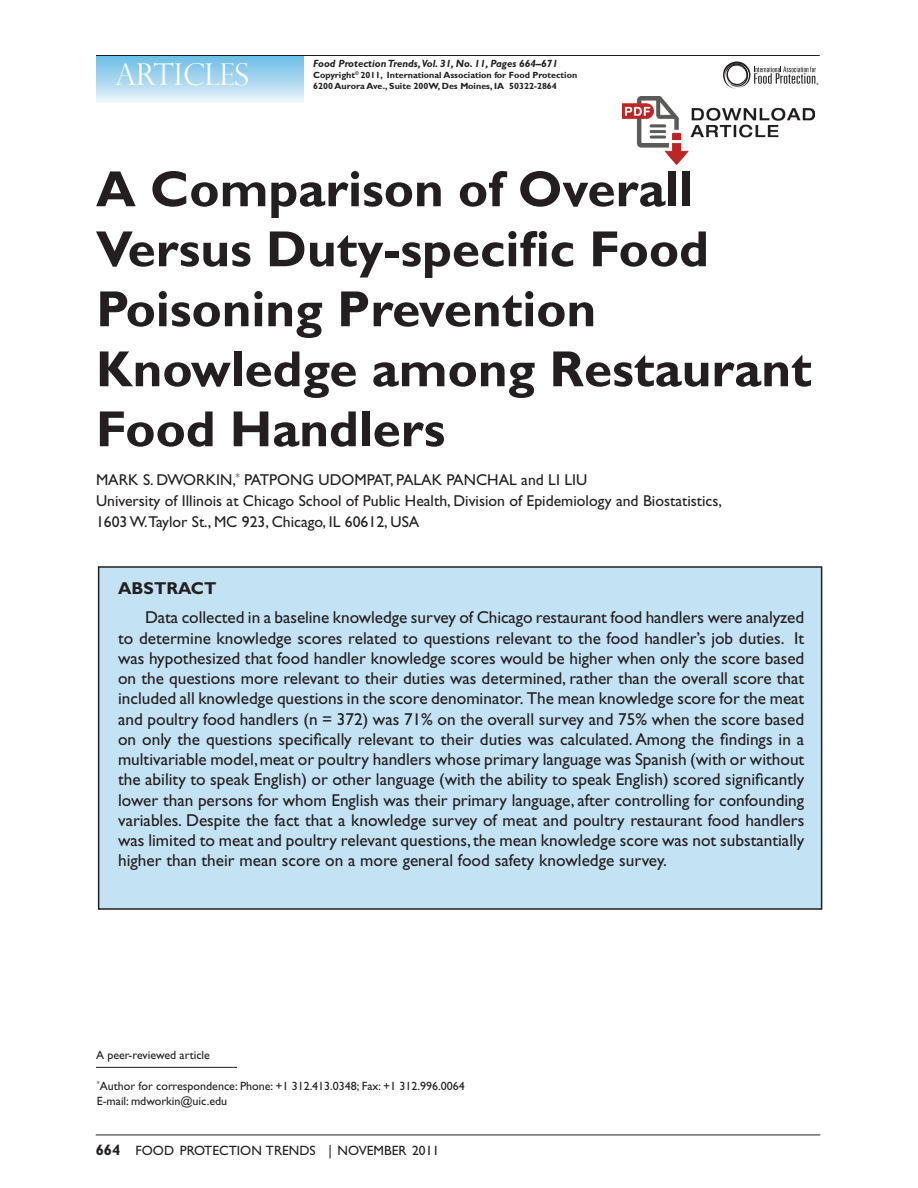
<style>
.page{position:relative;width:918px;height:1188px;background:#fff}
.page>*{position:absolute;margin:0;border:0;box-sizing:border-box;transform-origin:0 0}
.Headline{font:700 51px/60px "Gill Sans";color:#231f20}
.t1{font:300 30px "Perpetua Titling";color:#fff}
.Abstract_text{font:17.25px/20.2px "Gill Sans";color:#231f20;text-align:justify}
.Abstract_Head{font:700 17.25px "Gill Sans";color:#231f20}
.Author{font:15.75px/21px "Gill Sans";color:#231f20}
.Author-2{font:15.75px "Gill Sans";letter-spacing:-.02em;color:#231f20}
.t2{font:13.5px "Gill Sans";color:#231f20}
.Author-3{font:12px/15px "Gill Sans";color:#231f20}
.Abstract_text-2{font:12px "Gill Sans";color:#231f20}
.Subhead_2{font:italic 700 10.5px "Gill Sans";color:#231f20}
.Subhead_2-2{font:700 9px "Gill Sans";color:#231f20}
.s1{font-weight:700;font-size:15px}
</style>
<div class="page">
<hr style="left:96px;top:1135px;width:724px;height:1px;background:#231f20">
<svg style="left:723px;top:62px;width:96px;height:27px"></svg>
<hr style="left:96px;top:55px;width:724px;height:1px;background:#231f20">
<hr style="left:96px;top:1067px;width:141px;height:1px;background:#231f20">
<div style="left:99px;top:567px;width:723px;height:342px;background:#c3e2f3"></div>
<div style="left:98px;top:566px;width:724px;height:344px;border:2px solid #231f20"></div>
<img style="left:622px;top:97px;width:192px;height:67px">
<p class="t1" style="left:116px;top:56px;width:135px">ARTICLES</p>
<p class="Subhead_2" style="left:313px;top:58px;width:246px">Food Protection Trends, Vol. 31, No. 11, Pages 664–671</p>
<p class="Subhead_2-2" style="left:313px;top:70px;width:266px">Copyright<sup>©</sup> 2011, International Association for Food Protection</p>
<p class="Subhead_2-2" style="left:313px;top:80px;width:245px">6200 Aurora Ave., Suite 200W, Des Moines, IA 50322-2864</p>
<p class="Headline" style="left:96px;top:159px;width:717px">A Comparison of Overall<br>Versus Duty-specific Food<br>Poisoning Prevention<br>Knowledge among Restaurant<br>Food Handlers</p>
<p class="Author-2" style="left:96px;top:471px;width:176px">Mark S. Dworkin ,<sup>*</sup> Patpon</p>
<p class="Author" style="left:303px;top:470px;width:40px">g Udomp</p>
<p class="Author" style="left:374px;top:470px;width:199px">at, Palak Panc hal and Li Liu</p>
<p class="Author" style="left:96px;top:491px;width:627px">University of Illinois at Chicago School of Public Health, Division of Epidemiology and Biostatistics,<br>1603 W.Taylor St., MC 923, Chicago, IL 60612, USA</p>
<p class="Abstract_Head" style="left:118px;top:578px;width:100px">ABSTRACT</p>
<p class="Abstract_text" style="left:118px;top:608px;width:688px;text-indent:27px">Data collected in a baseline knowledge survey of Chicago restaurant food handlers were analyzed to determine knowledge scores related to questions relevant to the food handler’s job duties. It was hypothesized that food handler knowledge scores would be higher when only the score based on the questions more relevant to their duties was determined, rather than the overall score that included all knowledge questions in the score denominator. The mean knowledge score for the meat and poultry food handlers (n = 372) was 71% on the overall survey and 75% when the score based on only the questions specifically relevant to their duties was calculated. Among the findings in a multivariable model, meat or poultry handlers whose primary language was Spanish (with or without the ability to speak English) or other language (with the ability to speak English) scored significantly lower than persons for whom English was their primary language, after controlling for confounding variables. Despite the fact that a knowledge survey of meat and poultry restaurant food handlers was limited to meat and poultry relevant questions, the mean knowledge score was not substantially higher than their mean score on a more general food safety knowledge survey.</p>
<p class="Abstract_text-2" style="left:96px;top:1048px;width:115px">A peer-reviewed article</p>
<p class="Author-3" style="left:97px;top:1078px;width:370px"><sup>*</sup>Author for correspondence: Phone: +1 312.413.0348; Fax: +1 312.996.0064<br>E-mail: mdworkin@uic.edu</p>
<p class="t2" style="left:96px;top:1143px;width:345px"><span class="s1">664</span> FOOD PROTECTION TRENDS | NOVEMBER 2011</p>
</div>
